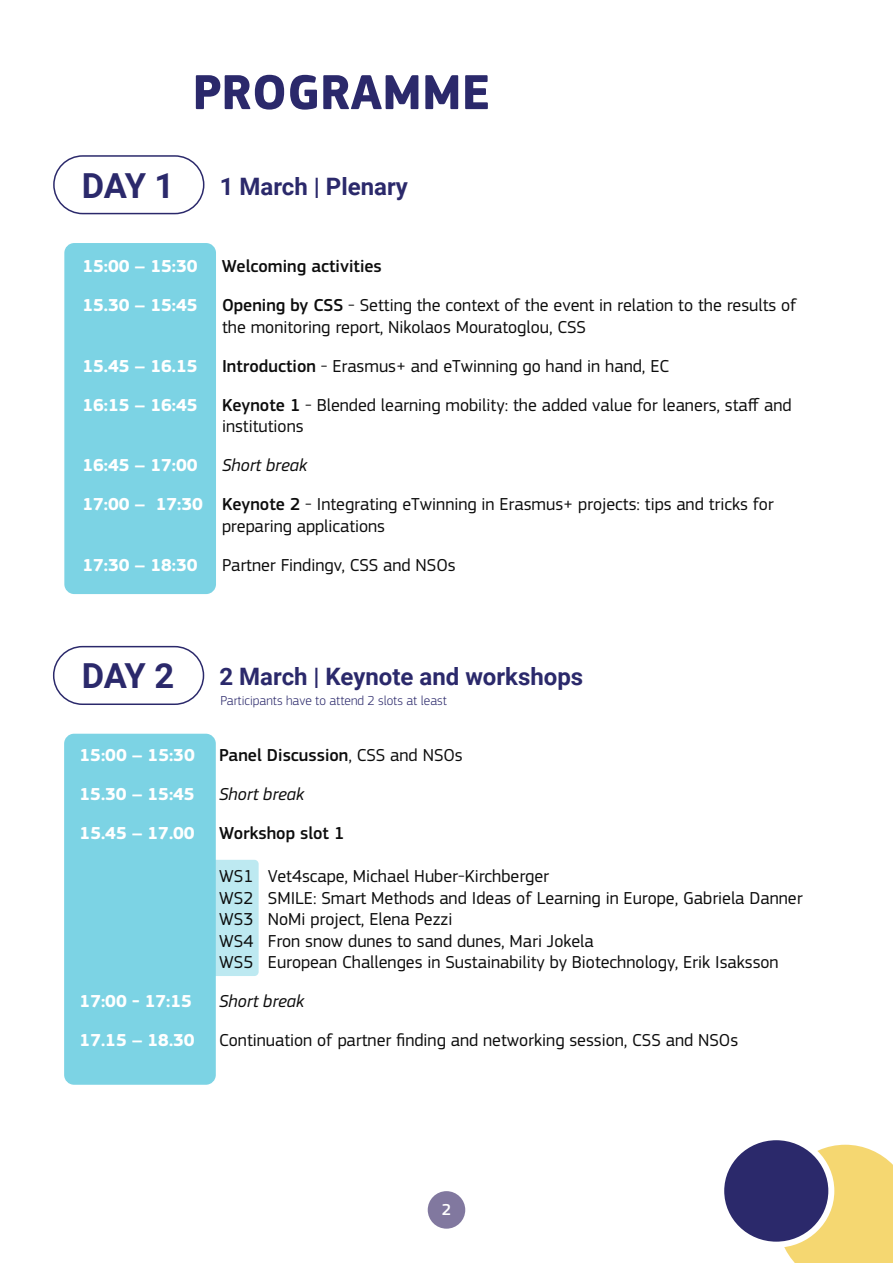
<style>
.page{position:relative;width:893px;height:1263px;background:#fff}
.page>*{position:absolute;margin:0;border:0;box-sizing:border-box;transform-origin:0 0}
.t1{font:700 51px "EC Square Sans Pro";color:#2b296b}
.t2{font:700 34.5px "Roboto";letter-spacing:-.04em;color:#2b296b}
.t3{font:700 24px "Roboto";color:#2b296b}
.t4{font:18px/21.6px "EC Square Sans Pro";color:#0d0d0d}
.t5{font:700 18px "EC Square Sans Pro";color:#fff}
.t6{font:500 18px "EC Square Sans Pro";color:#0d0d0d}
.t7{font:italic 18px "EC Square Sans Pro";color:#0d0d0d}
.t8{font:500 16.5px "EC Square Sans Pro";color:#fff}
.t9{font:300 13.5px "EC Square Sans Pro";color:#2b296b}
.s1{font-weight:500}
.s2{font-style:italic}
.s3{font-weight:700;color:#fff}
.s4{font-weight:400}
</style>
<div class="page">
<div style="left:428px;top:1191px;width:37px;height:38px;background:#81789f;border-radius:50%"></div>
<div style="left:133px;top:860px;width:126px;height:116px;background:#bde9f1;border-radius:4px"></div>
<div style="left:64px;top:243px;width:152px;height:351px;background:#7cd3e4;border-radius:10px"></div>
<div style="left:53px;top:155px;width:151px;height:59px;border:2px solid #2b296b;border-radius:29px"></div>
<div style="left:64px;top:734px;width:152px;height:351px;background:#7cd3e4;border-radius:10px"></div>
<div style="left:53px;top:646px;width:151px;height:59px;border:2px solid #2b296b;border-radius:29px"></div>
<svg style="left:784px;top:1144px;width:109px;height:119px;background:#f5da7c"></svg>
<div style="left:721px;top:1137px;width:110px;height:108px;background:#2b296b;border-radius:50%"></div>
<div style="left:718px;top:1134px;width:116px;height:114px;border:6px solid #fff;border-radius:50%"></div>
<h1 class="t1" style="left:192px;top:62px;width:299px">PROGRAMME</h1>
<h2 class="t2" style="left:82px;top:161px;width:94px">DAY 1</h2>
<h3 class="t3" style="left:220px;top:169px;width:190px">1 March | Plenary</h3>
<p class="t5" style="left:82px;top:255px;width:117px">15:00 – 15:30</p>
<p class="t6" style="left:222px;top:256px;width:161px">Welcoming activities</p>
<p class="t5" style="left:82px;top:294px;width:117px">15.30 – 15:45</p>
<p class="t4" style="left:222px;top:295px;width:576px"><span class="s1">Opening by CSS</span> - Setting the context of the event in relation to the results of the monitoring report, Nikolaos Mouratoglou, CSS</p>
<p class="t5" style="left:82px;top:355px;width:117px">15.45 – 16.15</p>
<p class="t4" style="left:222px;top:355px;width:449px"><span class="s1">Introduction</span> - Erasmus+ and eTwinning go hand in hand, EC</p>
<p class="t5" style="left:82px;top:394px;width:117px">16:15 – 16:45</p>
<p class="t4" style="left:222px;top:394px;width:571px"><span class="s1">Keynote 1</span> - Blended learning mobility: the added value for leaners, staff and institutions</p>
<p class="t5" style="left:82px;top:455px;width:117px">16:45 – 17:00</p>
<p class="t4" style="left:82px;top:446px;width:693px;line-height:39px;text-indent:140px"><span class="s2">Short break<br></span><span class="s3">17:00 – 17:30</span> <span class="s1">Keynote 2</span> - Integrating eTwinning in Erasmus+ projects: tips and tricks for</p>
<p class="t4" style="left:222px;top:515px;width:165px">preparing applications</p>
<p class="t5" style="left:82px;top:554px;width:117px">17:30 – 18:30</p>
<p class="t4" style="left:222px;top:554px;width:235px">Partner Findingv, CSS and NSOs</p>
<h2 class="t2" style="left:82px;top:652px;width:94px">DAY 2</h2>
<h3 class="t3" style="left:219px;top:660px;width:365px">2 March | Keynote and workshops</h3>
<p class="t9" style="left:220px;top:692px;width:228px">Participants have to attend 2 slots at least</p>
<p class="t5" style="left:80px;top:744px;width:117px">15:00 – 15:30</p>
<p class="t6" style="left:219px;top:744px;width:245px">Panel Discussion<span class="s4">, CSS and NSOs</span></p>
<p class="t5" style="left:80px;top:783px;width:117px">15.30 – 15:45</p>
<p class="t7" style="left:219px;top:783px;width:87px">Short break</p>
<p class="t5" style="left:80px;top:822px;width:117px">15.45 – 17.00</p>
<p class="t6" style="left:219px;top:822px;width:127px">Workshop slot 1</p>
<p class="t4" style="left:219px;top:865px;width:585px">WS1 Vet4scape, Michael Huber-Kirchberger<br>WS2 SMILE: Smart Methods and Ideas of Learning in Europe, Gabriela Danner WS3 NoMi project, Elena Pezzi<br>WS4 Fron snow dunes to sand dunes, Mari Jokela<br>WS5 European Challenges in Sustainability by Biotechnology, Erik Isaksson</p>
<p class="t5" style="left:80px;top:991px;width:114px">17:00 - 17:15</p>
<p class="t7" style="left:219px;top:991px;width:87px">Short break</p>
<p class="t5" style="left:80px;top:1030px;width:117px">17.15 – 18.30</p>
<p class="t4" style="left:219px;top:1030px;width:521px">Continuation of partner finding and networking session, CSS and NSOs</p>
<p class="t8" style="left:442px;top:1200px;width:11px">2</p>
</div>
